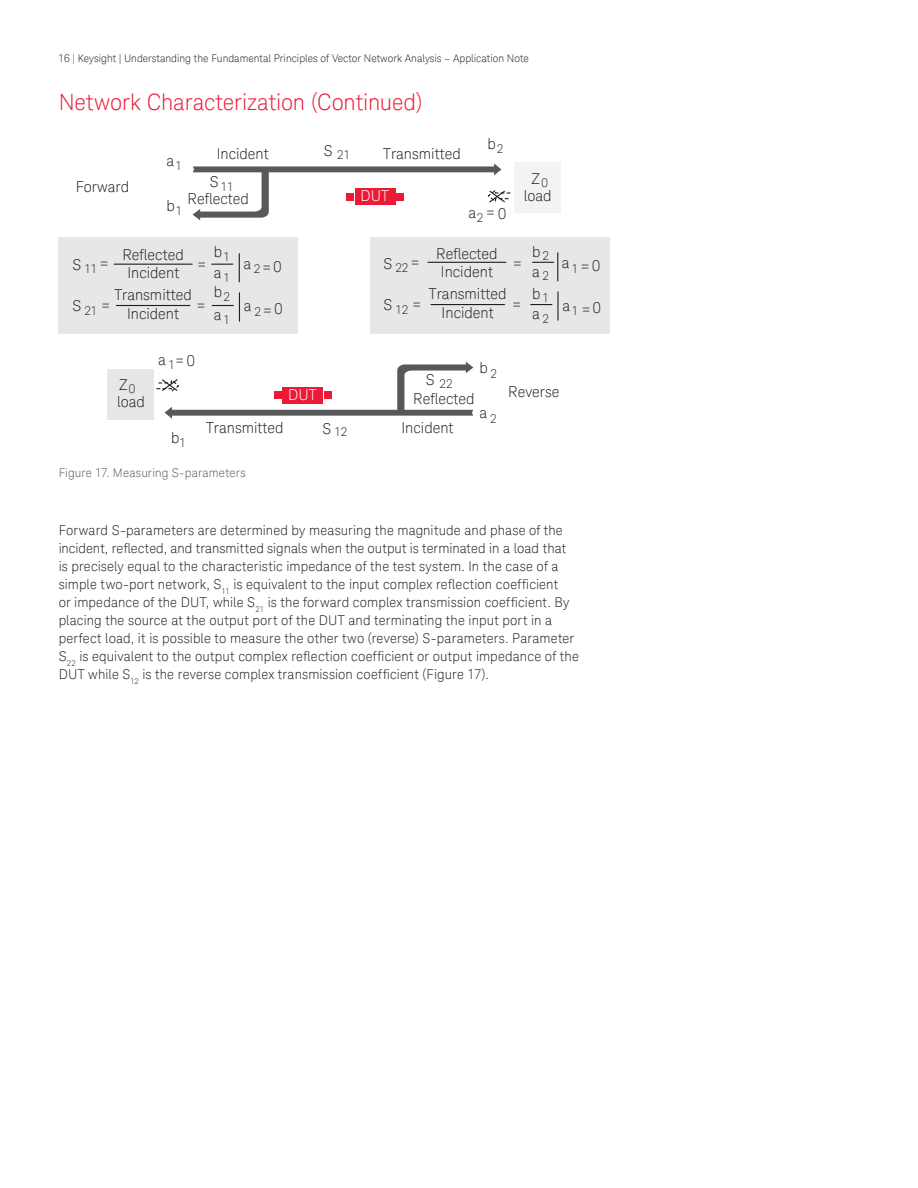
<style>
.page{position:relative;width:918px;height:1188px;background:#fff}
.page>*{position:absolute;margin:0;border:0;box-sizing:border-box;transform-origin:0 0}
.K_Heading_1{font:300 22.5px "Keysight Sans";letter-spacing:-.005em;color:#ed1a36}
.t1{font:300 15px/18px "Keysight Sans";color:#231f20;text-align:center}
.t2{font:300 15px "Keysight Sans";color:#fff}
.K_Body_Text{font:300 13.5px/18px "Keysight Sans";letter-spacing:.01em;color:#231f20}
.K_Diagrams_and_Figur{font:300 12px "Keysight Sans";letter-spacing:.015em;color:#57585a}
.t3{font:300 12px "Keysight Sans";color:#231f20}
.t4{font:300 10.5px "Keysight Sans";color:#231f20}
</style>
<div class="page">
<div style="left:59px;top:237px;width:239px;height:96px;background:#e6e7e9"></div>
<div style="left:371px;top:237px;width:239px;height:96px;background:#e6e7e9"></div>
<hr style="left:114px;top:264px;width:78px;height:1px;background:#231f20">
<svg style="left:212px;top:264px;width:21px;height:1px"></svg>
<hr style="left:116px;top:305px;width:74px;height:1px;background:#231f20">
<svg style="left:212px;top:305px;width:21px;height:1px"></svg>
<svg style="left:239px;top:293px;width:1px;height:28px"></svg>
<svg style="left:239px;top:254px;width:1px;height:28px"></svg>
<div style="left:515px;top:163px;width:46px;height:50px;background:#f2f3f4"></div>
<div style="left:108px;top:369px;width:46px;height:50px;background:#e6e7e9"></div>
<hr style="left:428px;top:262px;width:78px;height:1px;background:#231f20">
<hr style="left:431px;top:304px;width:74px;height:1px;background:#231f20">
<svg style="left:531px;top:304px;width:21px;height:1px"></svg>
<hr style="left:557px;top:292px;width:2px;height:28px;background:#231f20">
<svg style="left:532px;top:253px;width:26px;height:28px"></svg>
<svg style="left:193px;top:163px;width:318px;height:57px"></svg>
<svg style="left:156px;top:362px;width:317px;height:57px"></svg>
<div style="left:355px;top:189px;width:40px;height:16px;background:#ed1a36"></div>
<div style="left:346px;top:193px;width:8px;height:8px;background:#ed1a36"></div>
<div style="left:396px;top:193px;width:8px;height:8px;background:#ed1a36"></div>
<p class="t4" style="left:59px;top:52px;width:472px">16 | Keysight | Understanding the Fundamental Principles of Vector Network Analysis – Application Note</p>
<p class="K_Heading_1" style="left:59px;top:89px;width:365px">Network Characterization (Continued)</p>
<p class="t1" style="left:76px;top:177px;width:55px">Forward</p>
<p class="t1" style="left:167px;top:152px;width:17px">a<sub>1</sub></p>
<p class="t1" style="left:167px;top:197px;width:17px">b<sub>1</sub></p>
<p class="t1" style="left:217px;top:145px;width:54px">Incident</p>
<p class="t3" style="left:324px;top:148px;width:28px"><sup>S</sup> 21</p>
<p class="t1" style="left:383px;top:145px;width:79px">Transmitted</p>
<p class="t3" style="left:210px;top:180px;width:25px"><sup>S</sup>11</p>
<p class="t1" style="left:188px;top:190px;width:63px">Reflected</p>
<p class="t2" style="left:360px;top:187px;width:30px">DUT</p>
<p class="t1" style="left:488px;top:135px;width:17px">b<sub>2</sub></p>
<p class="t1" style="left:469px;top:204px;width:39px">a<sub>2</sub>=0</p>
<p class="t1" style="left:524px;top:170px;width:29px;line-height:16.8px">Z<sub>0 </sub>load</p>
<p class="t1" style="left:72px;top:254px;width:37px">S<sub>11</sub>=</p>
<p class="t1" style="left:122px;top:245px;width:63px">Reflected<br>Incident</p>
<p class="t1" style="left:198px;top:255px;width:10px">=</p>
<p class="t1" style="left:214px;top:241px;width:18px;line-height:21px;text-align:left">b<sub>1 </sub>a<sub>1</sub></p>
<p class="t1" style="left:243px;top:258px;width:40px">a<sub>2</sub>=0</p>
<p class="t1" style="left:383px;top:254px;width:37px">S<sub>22</sub>=</p>
<p class="t1" style="left:436px;top:244px;width:63px">Reflected<br>Incident</p>
<p class="t1" style="left:513px;top:254px;width:10px">=</p>
<p class="t1" style="left:532px;top:242px;width:10px;line-height:19.5px;text-align:left">b a</p>
<p class="t3" style="left:543px;top:249px;width:8px">2</p>
<p class="t3" style="left:543px;top:268px;width:8px">2</p>
<p class="t1" style="left:72px;top:296px;width:39px">S<sub>21</sub>=</p>
<p class="t1" style="left:114px;top:285px;width:79px;line-height:19.4px">Transmitted<br>Incident</p>
<p class="t1" style="left:197px;top:296px;width:10px">=</p>
<p class="t1" style="left:214px;top:280px;width:18px;line-height:22.6px;text-align:left">b<sub>2 </sub>a<sub>1</sub></p>
<p class="t1" style="left:244px;top:300px;width:40px">a<sub>2</sub>=0</p>
<p class="t1" style="left:383px;top:295px;width:39px">S<sub>12</sub>=</p>
<p class="t1" style="left:429px;top:284px;width:79px;line-height:19.4px">Transmitted<br>Incident</p>
<p class="t1" style="left:513px;top:295px;width:10px">=</p>
<p class="t1" style="left:532px;top:285px;width:10px">b</p>
<p class="t3" style="left:543px;top:291px;width:8px">1</p>
<p class="t1" style="left:532px;top:304px;width:9px">a</p>
<p class="t3" style="left:543px;top:312px;width:8px">2</p>
<p class="t1" style="left:562px;top:257px;width:40px">a =0</p>
<p class="t3" style="left:572px;top:262px;width:8px">1</p>
<p class="t1" style="left:562px;top:299px;width:40px">a =0</p>
<p class="t3" style="left:572px;top:304px;width:8px">1</p>
<p class="t1" style="left:158px;top:351px;width:38px">a<sub>1</sub>=0</p>
<p class="t1" style="left:480px;top:359px;width:19px">b<sub>2</sub></p>
<p class="t1" style="left:480px;top:404px;width:19px">a<sub>2</sub></p>
<p class="t3" style="left:426px;top:376px;width:28px"><sup>S</sup> 22</p>
<p class="t1" style="left:413px;top:390px;width:63px">Reflected</p>
<p class="t1" style="left:117px;top:377px;width:29px;line-height:16.8px;text-align:left">Z<sub>0 </sub>load</p>
<p class="t1" style="left:508px;top:383px;width:53px">Reverse</p>
<p class="t2" style="left:288px;top:386px;width:30px">DUT</p>
<p class="t1" style="left:206px;top:419px;width:79px">Transmitted</p>
<p class="t3" style="left:322px;top:425px;width:26px"><sup>S</sup> 12</p>
<p class="t1" style="left:401px;top:419px;width:54px">Incident</p>
<p class="t1" style="left:171px;top:428px;width:17px">b<sub>1</sub></p>
<p class="K_Diagrams_and_Figur" style="left:59px;top:465px;width:189px">Figure 17. Measuring S-parameters</p>
<p class="K_Body_Text" style="left:59px;top:522px;width:522px">Forward S-parameters are determined by measuring the magnitude and phase of the incident, reflected, and transmitted signals when the output is terminated in a load that is precisely equal to the characteristic impedance of the test system. In the case of a simple two-port network, S<sub>11</sub> is equivalent to the input complex reflection coefficient<br>or impedance of the DUT, while S<sub>21</sub> is the forward complex transmission coefficient. By placing the source at the output port of the DUT and terminating the input port in a perfect load, it is possible to measure the other two (reverse) S-parameters. Parameter S<sub>22</sub> is equivalent to the output complex reflection coefficient or output impedance of the DUT while S<sub>12</sub> is the reverse complex transmission coefficient (Figure 17).</p>
</div>
